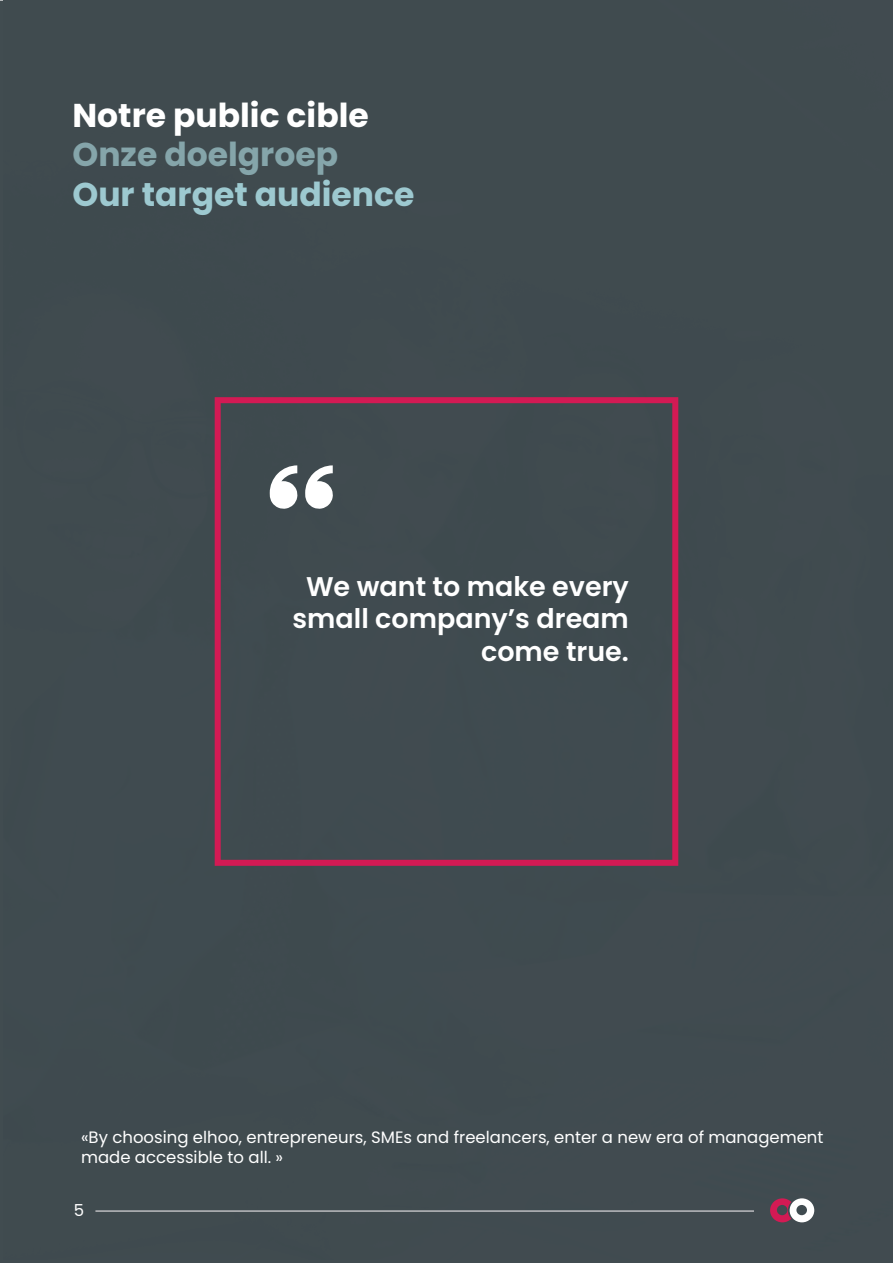
<style>
.page{position:relative;width:893px;height:1263px;background:#fff}
.page>*{position:absolute;margin:0;border:0;box-sizing:border-box;transform-origin:0 0}
.t1{font:700 33px "Poppins";color:#9dc9d0}
.t2{font:700 33px "Poppins";color:#fff}
.t3{font:700 33px "Poppins";color:#85a5aa}
.t4{font:600 27px/32.4px "Poppins";color:#fff;text-align:right}
.t5{font:16.5px/19.8px "Poppins";color:#fff}
</style>
<div class="page">
<div style="left:0;top:1px;width:893px;height:1262px;background:#404b4f"></div>
<svg style="left:770px;top:1198px;width:44px;height:24px"></svg>
<hr style="left:95px;top:1210px;width:659px;height:2px;background:#bcbdc0">
<div style="left:215px;top:397px;width:463px;height:469px;background:#404b50"></div>
<svg style="left:270px;top:465px;width:63px;height:44px"></svg>
<h1 class="t2" style="left:72px;top:96px;width:298px">Notre public cible</h1>
<h1 class="t3" style="left:72px;top:136px;width:267px">Onze doelgroep</h1>
<h1 class="t1" style="left:72px;top:175px;width:344px">Our target audience</h1>
<h2 class="t4" style="left:293px;top:570px;width:338px">We want to make every small company’s dream come true.</h2>
<p class="t5" style="left:81px;top:1127px;width:744px">«By choosing elhoo, entrepreneurs, SMEs and freelancers, enter a new era of management made accessible to all. »</p>
<p class="t5" style="left:74px;top:1200px;width:12px">5</p>
</div>
